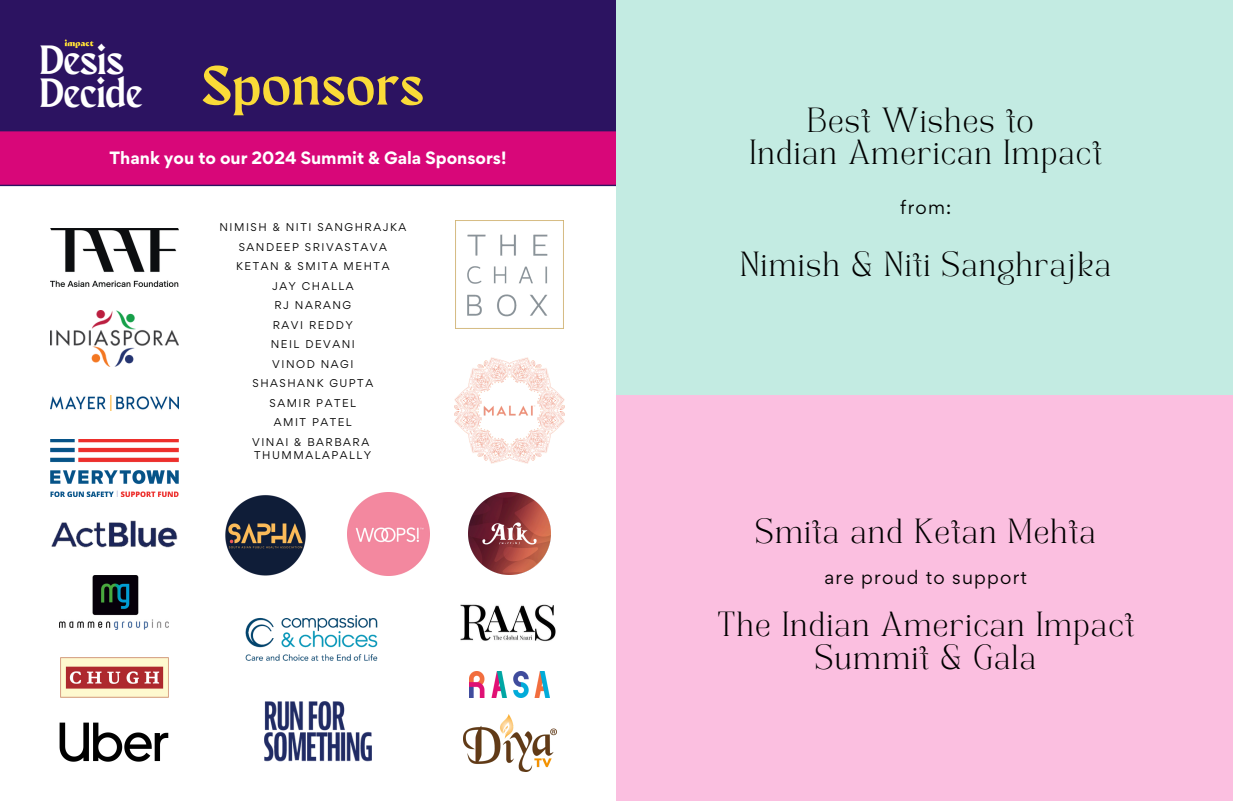
<style>
.page{position:relative;width:1233px;height:801px;background:#2c1361}
.page>*{position:absolute;margin:0;border:0;box-sizing:border-box;transform-origin:0 0}
.t1{font:54.8px "Maragsa Display";letter-spacing:.03em;color:#fadb38}
.t2{font:40.8px "Maragsa Display";color:#fff}
.t3{font:24.4px/31.5px "TANGARLAND";letter-spacing:.07em;color:#000;text-align:center}
.t4{font:17.4px "Gordita";letter-spacing:.07em;color:#000}
.t5{font:700 15.9px "Gordita";color:#fff}
.t6{font:10.1px "Gordita";letter-spacing:.15em;color:#000}
</style>
<div class="page">
<svg style="left:65px;top:40px;width:29px;height:8px"></svg>
<div style="left:0;top:130px;width:619px;height:56px;background:#d80779"></div>
<div style="left:0;top:185px;width:619px;height:616px;background:#fff"></div>
<hr style="left:0;top:131px;width:1px;height:670px;background:#2c1361">
<hr style="left:0;top:130px;width:619px;height:1px;background:#2c1361">
<hr style="left:0;top:185px;width:619px;height:1px;background:#2c1361">
<hr style="left:0;top:800px;width:619px;height:1px;background:#2c1361">
<div style="left:616px;top:0;width:617px;height:395px;background:#c3ebe2"></div>
<img style="left:455px;top:357px;width:110px;height:106px">
<img style="left:456px;top:220px;width:107px;height:109px">
<img style="left:265px;top:701px;width:107px;height:60px">
<img style="left:51px;top:439px;width:127px;height:58px">
<img style="left:60px;top:658px;width:109px;height:40px">
<img style="left:470px;top:671px;width:79px;height:27px">
<img style="left:469px;top:493px;width:82px;height:82px">
<img style="left:245px;top:615px;width:133px;height:46px">
<img style="left:461px;top:604px;width:95px;height:38px">
<img style="left:225px;top:495px;width:81px;height:81px">
<img style="left:51px;top:310px;width:127px;height:57px">
<img style="left:51px;top:520px;width:127px;height:28px">
<img style="left:51px;top:395px;width:127px;height:15px">
<img style="left:60px;top:723px;width:109px;height:38px">
<img style="left:51px;top:228px;width:127px;height:59px">
<img style="left:60px;top:576px;width:109px;height:53px">
<img style="left:463px;top:715px;width:93px;height:57px">
<img style="left:347px;top:493px;width:83px;height:82px">
<div style="left:616px;top:395px;width:617px;height:406px;background:#fbbfe0"></div>
<h3 class="t2" style="left:40px;top:43px;width:85px">Desis</h3>
<h4 class="t2" style="left:40px;top:76px;width:104px">Decide</h4>
<p class="t1" style="left:202px;top:62px;width:223px">Sponsors</p>
<h3 class="t5" style="left:110px;top:147px;width:398px">Thank you to our 2024 Summit &amp; Gala Sponsors!</h3>
<p class="t6" style="left:219px;top:220px;width:188px">NIMISH &amp; NITI SANGHRAJKA</p>
<h3 class="t6" style="left:239px;top:240px;width:150px">SANDEEP SRIVASTAVA</h3>
<h3 class="t6" style="left:236px;top:259px;width:155px">KETAN &amp; SMITA MEHTA</h3>
<h2 class="t6" style="left:272px;top:279px;width:83px">JAY CHALLA</h2>
<p class="t6" style="left:274px;top:298px;width:78px">RJ NARANG</p>
<h2 class="t6" style="left:273px;top:318px;width:81px">RAVI REDDY</h2>
<h1 class="t6" style="left:271px;top:337px;width:86px">NEIL DEVANI</h1>
<p class="t6" style="left:272px;top:357px;width:83px">VINOD NAGI</p>
<p class="t6" style="left:253px;top:376px;width:122px">SHASHANK GUPTA</p>
<p class="t6" style="left:270px;top:396px;width:88px">SAMIR PATEL</p>
<p class="t6" style="left:274px;top:415px;width:80px">AMIT PATEL</p>
<p class="t6" style="left:252px;top:436px;width:118px">VINAI &amp; BARBARA</p>
<p class="t6" style="left:254px;top:448px;width:119px">THUMMALAPALLY</p>
<p class="t3" style="left:750px;top:109px;width:353px">Best Wishes to<br>Indian American Impact</p>
<p class="t4" style="left:900px;top:196px;width:53px">from:</p>
<p class="t3" style="left:740px;top:252px;width:372px">Nimish &amp; Niti Sanghra ka</p>
<p class="t3" style="left:1064px;top:251px;width:13px">j</p>
<p class="t3" style="left:756px;top:519px;width:341px">Smita and Ketan Mehta</p>
<p class="t4" style="left:824px;top:565px;width:204px">are proud to support</p>
<p class="t3" style="left:717px;top:611px;width:418px;line-height:33px">The Indian American Impact<br>Summit &amp; Gala</p>
</div>
